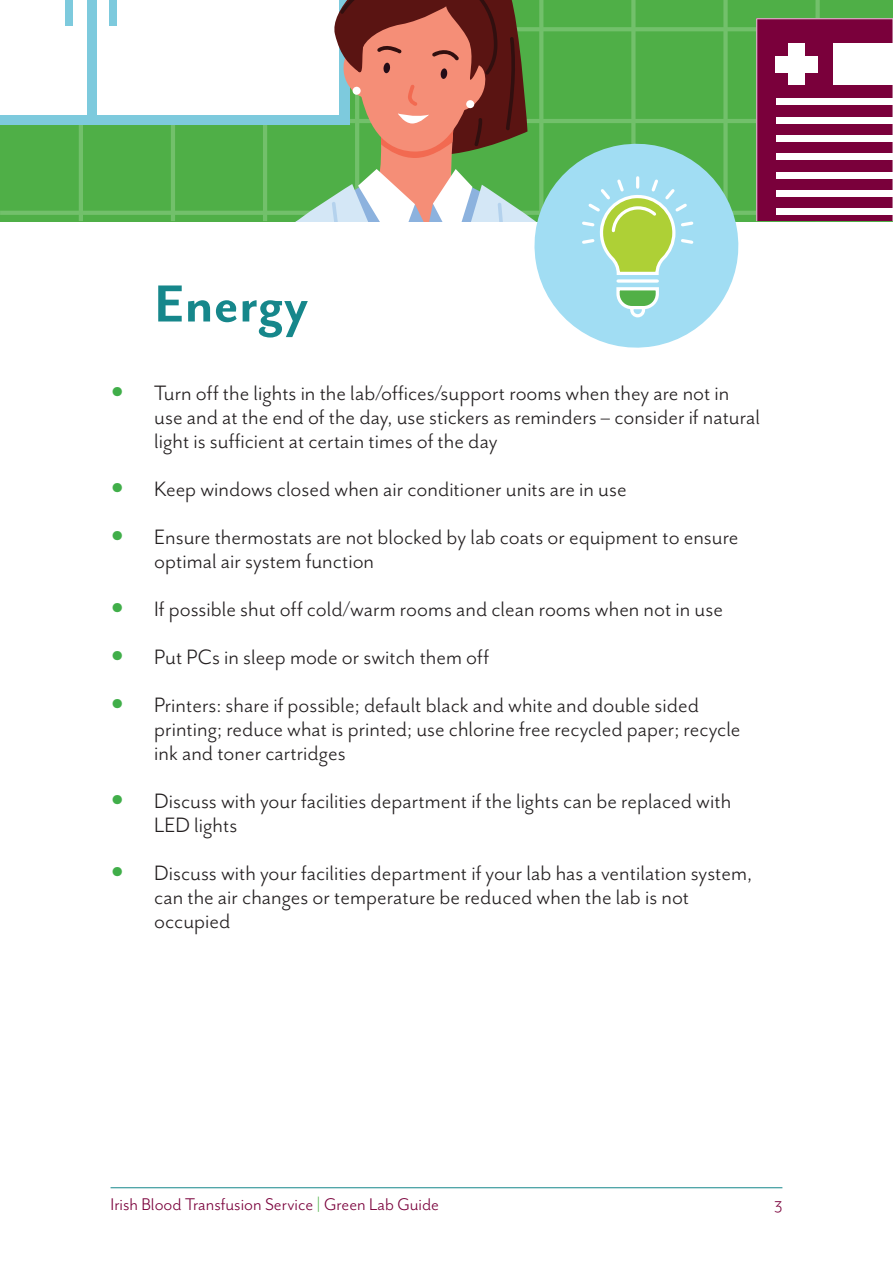
<style>
.page{position:relative;width:893px;height:1263px;background:#fff}
.page>*{position:absolute;margin:0;border:0;box-sizing:border-box;transform-origin:0 0}
.t1{font:700 60px "Mr Eaves San OT";color:#16878b}
.t2{font:800 42px "Mr Eaves San OT";color:#40ae49}
.t3{font:24px/24px "Mr Eaves San OT";color:#231f20}
.t4{font:19.5px "Mr Eaves San OT";color:#7a003b}
.t5{font:18px "Mr Eaves San OT";color:#7a003b}
.s1{color:#4fb047}
</style>
<div class="page">
<hr style="left:111px;top:1187px;width:671px;height:1px;background:#16878b">
<svg style="left:0;top:0;width:893px;height:221px;background:#51b04a"></svg>
<svg style="left:756px;top:18px;width:137px;height:203px;background:#821047"></svg>
<div style="left:776px;top:209px;width:116px;height:6px;background:#fff"></div>
<div style="left:776px;top:190px;width:116px;height:7px;background:#fff"></div>
<div style="left:776px;top:172px;width:116px;height:6px;background:#fff"></div>
<div style="left:776px;top:154px;width:116px;height:6px;background:#fff"></div>
<div style="left:776px;top:135px;width:116px;height:6px;background:#fff"></div>
<div style="left:776px;top:117px;width:116px;height:6px;background:#fff"></div>
<div style="left:776px;top:99px;width:116px;height:6px;background:#fff"></div>
<div style="left:789px;top:43px;width:16px;height:42px;background:#fff"></div>
<div style="left:776px;top:56px;width:42px;height:16px;background:#fff"></div>
<div style="left:833px;top:43px;width:59px;height:41px;background:#fff"></div>
<div style="left:0;top:0;width:349px;height:124px;background:#7dcadd"></div>
<div style="left:98px;top:0;width:241px;height:114px;background:#fff"></div>
<div style="left:0;top:0;width:86px;height:114px;background:#fff"></div>
<div style="left:110px;top:0;width:7px;height:25px;background:#7dcadd"></div>
<div style="left:65px;top:0;width:8px;height:25px;background:#7dcadd"></div>
<svg style="left:217px;top:0;width:521px;height:348px"></svg>
<p class="t2" style="left:111px;top:365px;width:15px">•</p>
<p class="t2" style="left:111px;top:461px;width:15px">•</p>
<p class="t2" style="left:111px;top:509px;width:15px">•</p>
<p class="t2" style="left:111px;top:581px;width:15px">•</p>
<p class="t2" style="left:111px;top:629px;width:15px">•</p>
<p class="t2" style="left:111px;top:677px;width:15px">•</p>
<p class="t2" style="left:111px;top:773px;width:15px">•</p>
<p class="t2" style="left:111px;top:845px;width:15px">•</p>
<p class="t1" style="left:154px;top:270px;width:156px">Energy</p>
<p class="t3" style="left:154px;top:381px;width:607px">Turn off the lights in the lab/offices/support rooms when they are not in use and at the end of the day, use stickers as reminders – consider if natural light is sufficient at certain times of the day</p>
<p class="t3" style="left:154px;top:477px;width:474px">Keep windows closed when air conditioner units are in use</p>
<p class="t3" style="left:154px;top:525px;width:586px">Ensure thermostats are not blocked by lab coats or equipment to ensure optimal air system function</p>
<p class="t3" style="left:154px;top:597px;width:570px">If possible shut off cold/warm rooms and clean rooms when not in use</p>
<p class="t3" style="left:154px;top:645px;width:336px">Put PCs in sleep mode or switch them off</p>
<p class="t3" style="left:154px;top:693px;width:588px">Printers: share if possible; default black and white and double sided printing; reduce what is printed; use chlorine free recycled paper; recycle ink and toner cartridges</p>
<p class="t3" style="left:154px;top:789px;width:578px">Discuss with your facilities department if the lights can be replaced with<br>LED lights</p>
<p class="t3" style="left:154px;top:861px;width:599px">Discuss with your facilities department if your lab has a ventilation system, can the air changes or temperature be reduced when the lab is not occupied</p>
<p class="t4" style="left:111px;top:1193px;width:330px">Irish Blood Transfusion Service <span class="s1">|</span> Green Lab Guide</p>
<p class="t5" style="left:774px;top:1193px;width:10px">3</p>
</div>
